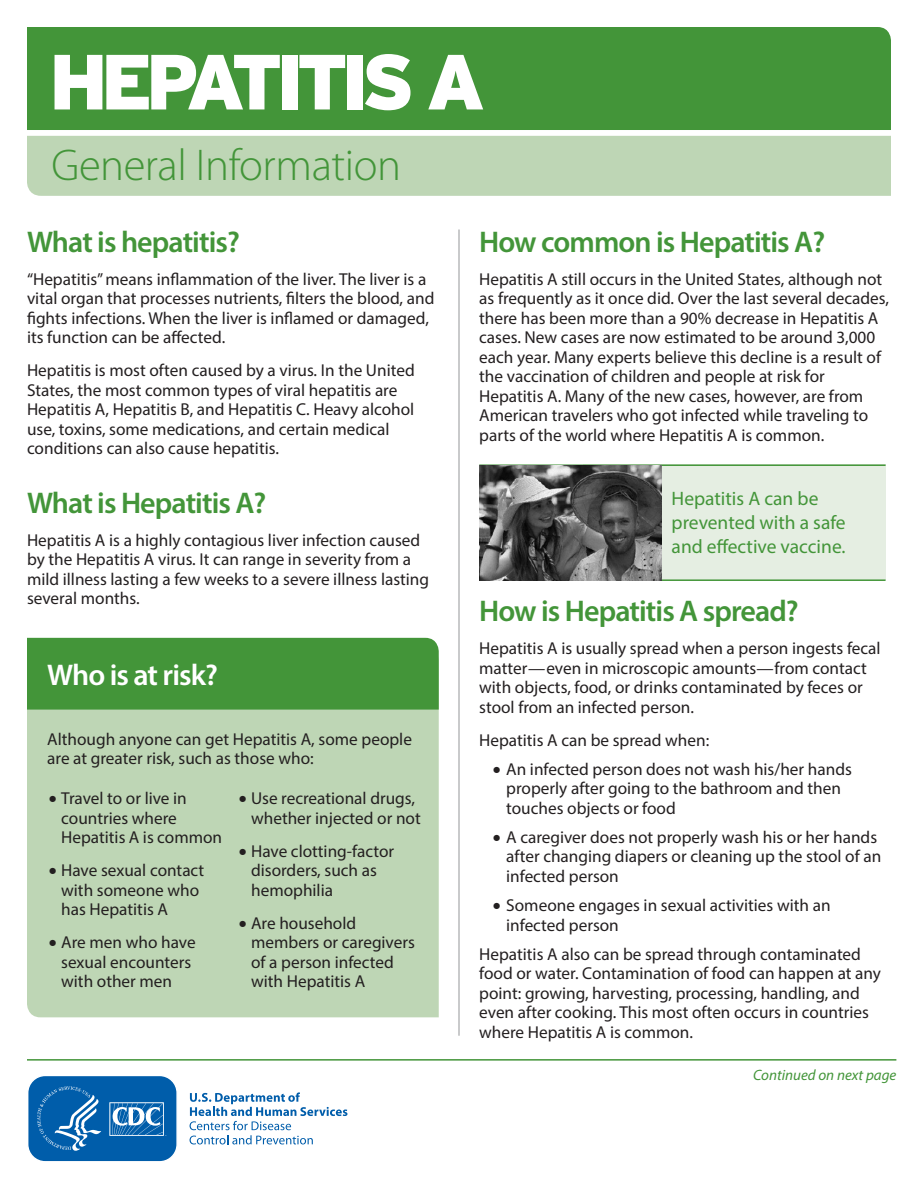
<style>
.page{position:relative;width:918px;height:1188px;background:#fff}
.page>*{position:absolute;margin:0;border:0;box-sizing:border-box;transform-origin:0 0}
.t1{font:900 78px "Interstate";letter-spacing:-.09em;color:#fff}
.t2{font:300 44.7px "Myriad Pro";letter-spacing:-.01em;color:#439539}
.t3{font:600 30px "Myriad Pro";letter-spacing:-.03em;color:#439539}
.t4{font:600 30px "Myriad Pro";letter-spacing:-.03em;color:#fff}
.t5{font:19.5px/24px "Myriad Pro";color:#439539}
.body_text{font:17.25px/19.5px "Myriad Pro";color:#231f20}
.Bullet{font:17.25px/19.5px "Myriad Pro";color:#231f20}
.t6{font:italic 15px "Myriad Pro";color:#439539}
</style>
<div class="page">
<div style="left:27px;top:710px;width:412px;height:307px;background:#bed6b5"></div>
<div style="left:27px;top:638px;width:412px;height:72px;background:#439539"></div>
<hr style="left:459px;top:230px;width:1px;height:806px;background:#949698">
<div style="left:27px;top:136px;width:864px;height:60px;background:#bed6b5"></div>
<div style="left:27px;top:27px;width:864px;height:103px;background:#439539"></div>
<hr style="left:27px;top:1059px;width:869px;height:2px;background:#439539">
<div style="left:583px;top:464px;width:303px;height:116px;background:#e5eee2"></div>
<hr style="left:479px;top:464px;width:407px;height:2px;background:#439539">
<hr style="left:479px;top:579px;width:407px;height:2px;background:#439539">
<img style="left:479px;top:465px;width:182px;height:115px">
<svg style="left:190px;top:1092px;width:157px;height:52px"></svg>
<svg style="left:28px;top:1076px;width:149px;height:86px;background:#2473b5"></svg>
<h1 class="t1" style="left:49px;top:37px;width:438px">HEPATITIS A</h1>
<h1 class="t2" style="left:51px;top:138px;width:351px">General Information</h1>
<h2 class="t3" style="left:27px;top:223px;width:214px">What is hepatitis?</h2>
<p class="body_text" style="left:27px;top:269px;width:409px">“Hepatitis” means inflammation of the liver. The liver is a vital organ that processes nutrients, filters the blood, and fights infections. When the liver is inflamed or damaged, its function can be affected.</p>
<p class="body_text" style="left:27px;top:361px;width:389px">Hepatitis is most often caused by a virus. In the United States, the most common types of viral hepatitis are Hepatitis A, Hepatitis B, and Hepatitis C. Heavy alcohol use, toxins, some medications, and certain medical conditions can also cause hepatitis.</p>
<h2 class="t3" style="left:27px;top:484px;width:241px">What is Hepatitis A?</h2>
<p class="body_text" style="left:27px;top:530px;width:404px">Hepatitis A is a highly contagious liver infection caused by the Hepatitis A virus. It can range in severity from a mild illness lasting a few weeks to a severe illness lasting several months.</p>
<h2 class="t4" style="left:47px;top:656px;width:172px">Who is at risk?</h2>
<p class="body_text" style="left:47px;top:729px;width:366px">Although anyone can get Hepatitis A, some people are at greater risk, such as those who:</p>
<p class="body_text" style="left:61px;top:788px;width:162px;text-indent:-12px">• Travel to or live in countries where<br>Hepatitis A is common</p>
<p class="body_text" style="left:61px;top:860px;width:145px;text-indent:-12px">• Have sexual contact with someone who has Hepatitis A</p>
<p class="body_text" style="left:61px;top:932px;width:136px;text-indent:-12px">• Are men who have sexual encounters with other men</p>
<h3 class="body_text" style="left:251px;top:788px;width:171px;text-indent:-12px">• Use recreational drugs, whether injected or not</h3>
<h3 class="body_text" style="left:251px;top:841px;width:145px;text-indent:-12px">• Have clotting-factor disorders, such as hemophilia</h3>
<h3 class="body_text" style="left:251px;top:913px;width:165px;text-indent:-12px">• Are household members or caregivers of a person infected with Hepatitis A</h3>
<h2 class="t3" style="left:479px;top:223px;width:348px">How common is Hepatitis A?</h2>
<p class="body_text" style="left:479px;top:269px;width:411px">Hepatitis A still occurs in the United States, although not as frequently as it once did. Over the last several decades, there has been more than a 90% decrease in Hepatitis A cases. New cases are now estimated to be around 3,000 each year. Many experts believe this decline is a result of the vaccination of children and people at risk for Hepatitis A. Many of the new cases, however, are from American travelers who got infected while traveling to parts of the world where Hepatitis A is common.</p>
<h3 class="t5" style="left:672px;top:487px;width:175px">Hepatitis A can be prevented with a safe and effective vaccine.</h3>
<h2 class="t3" style="left:479px;top:592px;width:321px">How is Hepatitis A spread?</h2>
<p class="body_text" style="left:479px;top:638px;width:403px">Hepatitis A is usually spread when a person ingests fecal matter—even in microscopic amounts—from contact with objects, food, or drinks contaminated by feces or stool from an infected person.</p>
<p class="body_text" style="left:479px;top:730px;width:232px">Hepatitis A can be spread when:</p>
<p class="Bullet" style="left:506px;top:759px;width:347px;text-indent:-14px">• An infected person does not wash his/her hands properly after going to the bathroom and then touches objects or food</p>
<p class="Bullet" style="left:506px;top:827px;width:377px;text-indent:-14px">• A caregiver does not properly wash his or her hands after changing diapers or cleaning up the stool of an infected person</p>
<p class="Bullet" style="left:506px;top:895px;width:326px;text-indent:-14px">• Someone engages in sexual activities with an infected person</p>
<p class="body_text" style="left:479px;top:944px;width:403px">Hepatitis A also can be spread through contaminated food or water. Contamination of food can happen at any point: growing, harvesting, processing, handling, and even after cooking. This most often occurs in countries where Hepatitis A is common.</p>
<p class="t6" style="left:753px;top:1066px;width:145px">Continued on next page</p>
</div>
